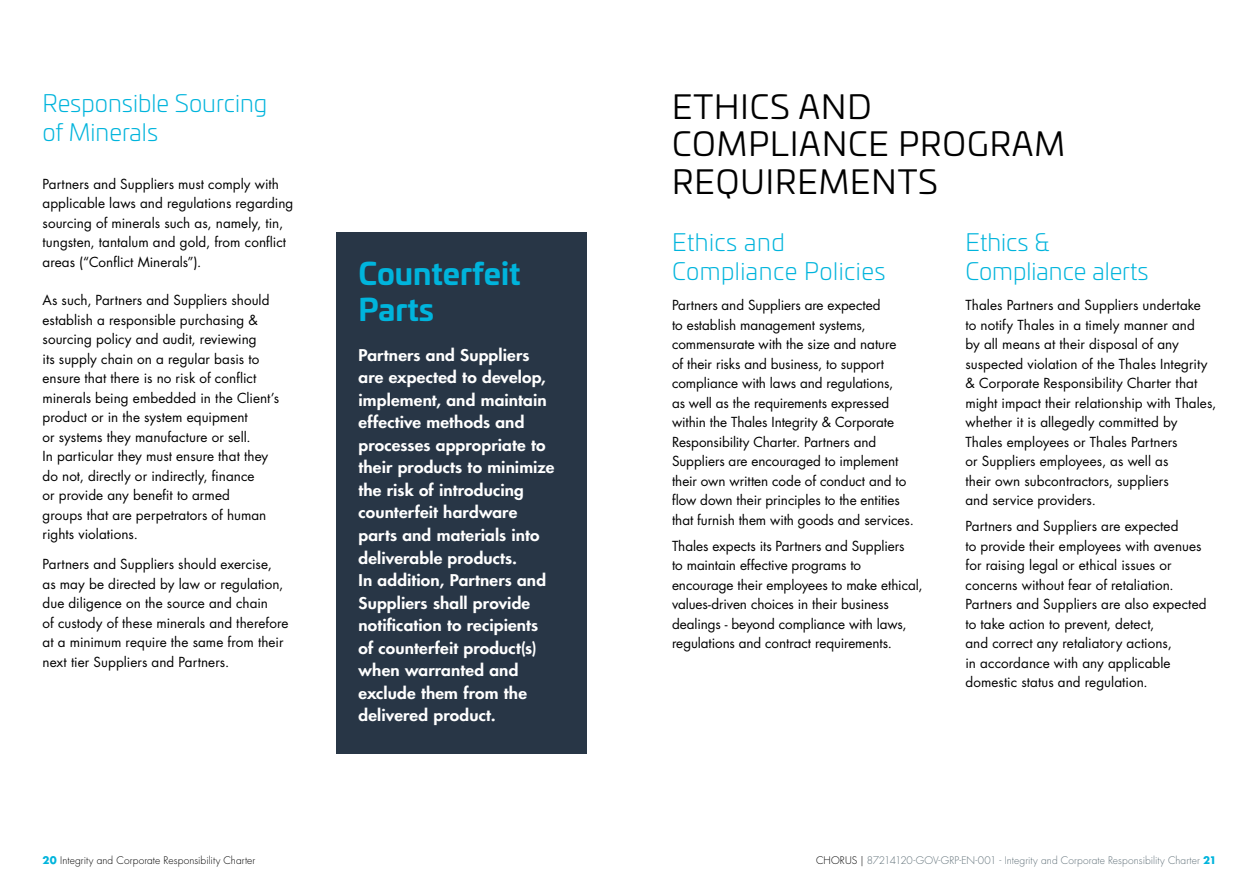
<style>
.page{position:relative;width:1259px;height:893px;background:#fff}
.page>*{position:absolute;margin:0;border:0;box-sizing:border-box;transform-origin:0 0}
.t1{font:33px/37.5px "Univia Pro";letter-spacing:.03em;color:#000}
.t2{font:700 30px/36px "Univia Pro";color:#00b4dc}
.t3{font:300 24px/28.8px "Univia Pro";color:#00b4dc}
.t4{font:300 24px/28.8px "Univia Pro";letter-spacing:.02em;color:#00b4dc}
.t5{font:800 15.75px/22.5px "Futura Std";letter-spacing:.01em;color:#fff;scale:1.09 1}
.t6{font:13.5px/19.5px "Futura Std";color:#000}
.t7{font:300 10.2px "Futura Std";letter-spacing:.005em;color:#607078}
.t8{font:300 10.2px "Futura Std";letter-spacing:.005em;color:#000}
.s1{font-weight:700;color:#00b4dc}
.s2{color:#000}
</style>
<div class="page">
<div style="left:336px;top:232px;width:251px;height:522px;background:#283646"></div>
<h3 class="t3" style="left:43px;top:88px;width:226px">Responsible Sourcing of Minerals</h3>
<p class="t6" style="left:43px;top:174px;width:252px">Partners and Suppliers must comply with applicable laws and regulations regarding sourcing of minerals such as, namely, tin, tungsten, tantalum and gold, from conflict areas (“Conflict Minerals”).</p>
<p class="t6" style="left:43px;top:291px;width:238px">As such, Partners and Suppliers should establish a responsible purchasing &amp; sourcing policy and audit, reviewing<br>its supply chain on a regular basis to ensure that there is no risk of conflict minerals being embedded in the Client’s product or in the system equipment<br>or systems they manufacture or sell.<br>In particular they must ensure that they do not, directly or indirectly, finance<br>or provide any benefit to armed<br>groups that are perpetrators of human rights violations.</p>
<p class="t6" style="left:43px;top:555px;width:247px">Partners and Suppliers should exercise,<br>as may be directed by law or regulation, due diligence on the source and chain<br>of custody of these minerals and therefore at a minimum require the same from their next tier Suppliers and Partners.</p>
<h2 class="t2" style="left:358px;top:254px;width:164px">Counterfeit<br>Parts</h2>
<p class="t5" style="left:358px;top:344px;width:181px">Partners and Suppliers are expected to develop, implement, and maintain effective methods and processes appropriate to their products to minimize the risk of introducing counterfeit hardware parts and materials into deliverable products.<br>In addition, Partners and<br>Suppliers shall provide notification to recipients of counterfeit product(s) when warranted and exclude them from the delivered product.</p>
<h1 class="t1" style="left:672px;top:87px;width:394px">ETHICS AND<br>COMPLIANCE PROGRAM<br>REQUIREMENTS</h1>
<h3 class="t4" style="left:672px;top:227px;width:215px">Ethics and<br>Compliance Policies</h3>
<p class="t6" style="left:672px;top:296px;width:243px">Partners and Suppliers are expected<br>to establish management systems, commensurate with the size and nature<br>of their risks and business, to support compliance with laws and regulations,<br>as well as the requirements expressed within the Thales Integrity &amp; Corporate Responsibility Charter. Partners and Suppliers are encouraged to implement their own written code of conduct and to flow down their principles to the entities that furnish them with goods and services.</p>
<p class="t6" style="left:672px;top:536px;width:252px">Thales expects its Partners and Suppliers<br>to maintain effective programs to encourage their employees to make ethical, values-driven choices in their business dealings - beyond compliance with laws, regulations and contract requirements.</p>
<h3 class="t3" style="left:965px;top:227px;width:185px">Ethics &amp;<br>Compliance alerts</h3>
<p class="t6" style="left:965px;top:296px;width:252px">Thales Partners and Suppliers undertake<br>to notify Thales in a timely manner and<br>by all means at their disposal of any suspected violation of the Thales Integrity &amp; Corporate Responsibility Charter that might impact their relationship with Thales, whether it is allegedly committed by Thales employees or Thales Partners<br>or Suppliers employees, as well as<br>their own subcontractors, suppliers<br>and service providers.</p>
<p class="t6" style="left:965px;top:516px;width:243px">Partners and Suppliers are expected<br>to provide their employees with avenues for raising legal or ethical issues or concerns without fear of retaliation.<br>Partners and Suppliers are also expected to take action to prevent, detect,<br>and correct any retaliatory actions,<br>in accordance with any applicable domestic status and regulation.</p>
<p class="t8" style="left:43px;top:854px;width:214px"><span class="s1">20</span> Integrity and Corporate Responsibility Charter</p>
<p class="t7" style="left:816px;top:854px;width:402px"><span class="s2">CHORUS |</span> 87214120-GOV-GRP-EN-001 - Integrity and Corporate Responsibility Charter <span class="s1">21</span></p>
</div>
